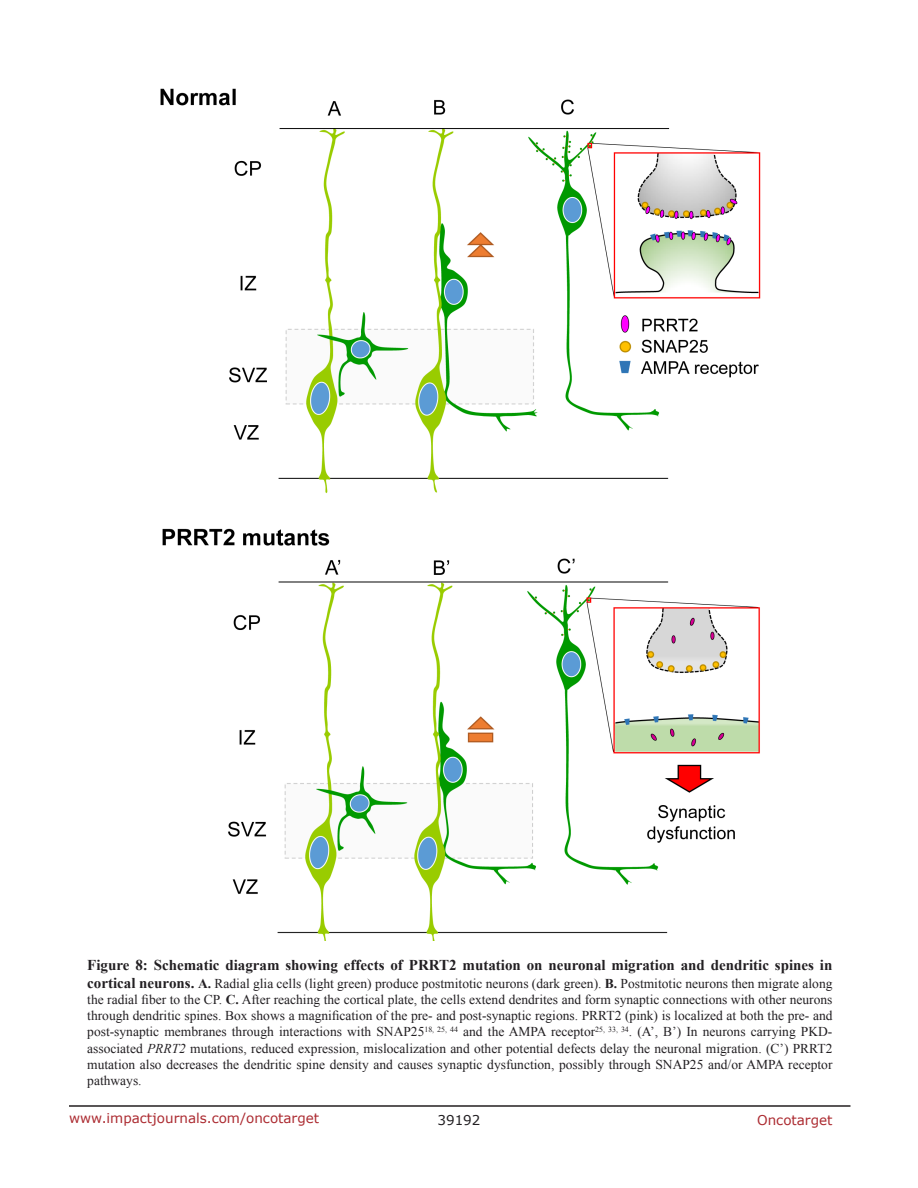
<style>
.page{position:relative;width:918px;height:1188px;background:#fff}
.page>*{position:absolute;margin:0;border:0;box-sizing:border-box;transform-origin:0 0}
.t1{font:700 15px "Times New Roman";color:#221f22}
.t2{font:13.5px/16.2px "Times New Roman";color:#221f22;text-align:justify}
.t3{font:13.5px "Verdana";color:#ac2b31}
.t4{font:13.5px "Verdana";color:#221f22}
.s1{font-weight:700;font-size:15px}
.s2{font-weight:700}
.s3{font-style:italic}
</style>
<div class="page">
<hr style="left:69px;top:1105px;width:781px;height:2px;background:#231f20">
<img style="left:160px;top:88px;width:601px;height:852px">
<p class="t1" style="left:87px;top:954px;width:747px">Figure 8: Schematic diagram showing effects of PRRT2 mutation on neuronal migration and dendritic spines in</p>
<p class="t2" style="left:87px;top:975px;width:747px"><span class="s1">cortical neurons.</span> <span class="s2">A.</span> Radial glia cells (light green) produce postmitotic neurons (dark green). <span class="s2">B.</span> Postmitotic neurons then migrate along the radial fiber to the CP. <span class="s2">C.</span> After reaching the cortical plate, the cells extend dendrites and form synaptic connections with other neurons through dendritic spines. Box shows a magnification of the pre- and post-synaptic regions. PRRT2 (pink) is localized at both the pre- and post-synaptic membranes through interactions with SNAP25<sup>18,</sup> <sup>25,</sup> <sup>44</sup> and the AMPA receptor<sup>25,</sup> <sup>33,</sup> <sup>34</sup>. (A’, B’) In neurons carrying PKD&shy;associated <span class="s3">PRRT2</span> mutations, reduced expression, mislocalization and other potential defects delay the neuronal migration. (C’) PRRT2 mutation also decreases the dendritic spine density and causes synaptic dysfunction, possibly through SNAP25 and/or AMPA receptor pathways.</p>
<p class="t3" style="left:69px;top:1109px;width:252px">www.impactjournals.com/oncotarget</p>
<p class="t4" style="left:438px;top:1111px;width:44px">39192</p>
<p class="t3" style="left:757px;top:1111px;width:77px">Oncotarget</p>
</div>
